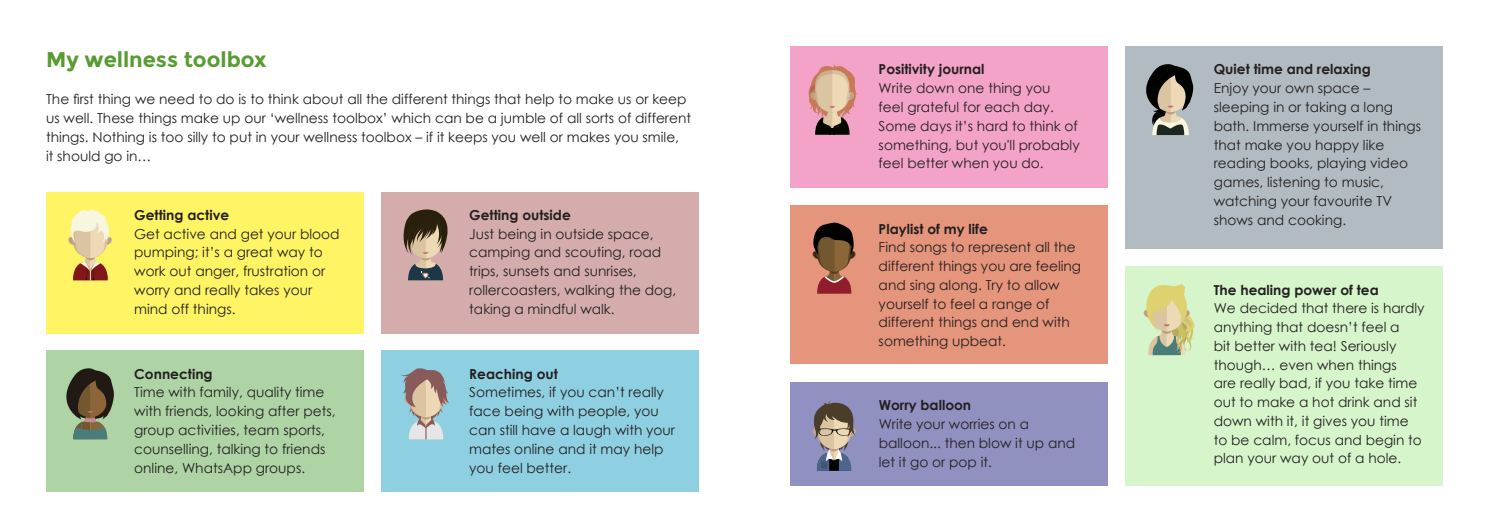
<style>
.page{position:relative;width:1489px;height:525px;background:#fff}
.page>*{position:absolute;margin:0;border:0;box-sizing:border-box;transform-origin:0 0}
.t1{font:700 21.25px "Montserrat";color:#589b31}
.t2{font:13.75px/18.8px "Century Gothic";color:#231f20}
.t3{font:700 13.75px "Century Gothic";color:#231f20}
</style>
<div class="page">
<div style="left:46px;top:191px;width:317px;height:142px;background:#fff463"></div>
<svg style="left:68px;top:209px;width:44px;height:71px"></svg>
<div style="left:381px;top:191px;width:317px;height:142px;background:#d4acac"></div>
<div style="left:46px;top:350px;width:317px;height:142px;background:#aed4a5"></div>
<div style="left:381px;top:350px;width:317px;height:142px;background:#8fcfe2"></div>
<div style="left:790px;top:46px;width:317px;height:142px;background:#f4a3c8"></div>
<div style="left:790px;top:205px;width:317px;height:159px;background:#e5957b"></div>
<svg style="left:403px;top:209px;width:45px;height:71px"></svg>
<svg style="left:401px;top:368px;width:48px;height:71px"></svg>
<svg style="left:808px;top:64px;width:49px;height:71px"></svg>
<div style="left:1125px;top:46px;width:317px;height:202px;background:#b2bbc1"></div>
<svg style="left:812px;top:222px;width:43px;height:71px"></svg>
<svg style="left:66px;top:368px;width:48px;height:71px"></svg>
<svg style="left:1146px;top:64px;width:47px;height:71px"></svg>
<div style="left:1125px;top:266px;width:317px;height:219px;background:#d6f5cb"></div>
<div style="left:790px;top:381px;width:317px;height:104px;background:#9191c1"></div>
<svg style="left:1143px;top:284px;width:52px;height:71px"></svg>
<svg style="left:812px;top:401px;width:43px;height:69px"></svg>
<p class="t1" style="left:46px;top:46px;width:222px">My wellness toolbox</p>
<p class="t2" style="left:46px;top:90px;width:646px">The first thing we need to do is to think about all the different things that help to make us or keep us well. These things make up our ‘wellness toolbox’ which can be a jumble of all sorts of different things. Nothing is too silly to put in your wellness toolbox – if it keeps you well or makes you smile,</p>
<p class="t2" style="left:46px;top:146px;width:107px">it should go in…</p>
<p class="t3" style="left:134px;top:204px;width:96px">Getting active</p>
<p class="t2" style="left:134px;top:224px;width:207px">Get active and get your blood pumping; it’s a great way to work out anger, frustration or worry and really takes your mind off things.</p>
<p class="t3" style="left:134px;top:363px;width:80px">Connecting</p>
<p class="t2" style="left:134px;top:382px;width:203px">Time with family, quality time with friends, looking after pets, group activities, team sports, counselling, talking to friends online, WhatsApp groups.</p>
<p class="t3" style="left:469px;top:204px;width:103px">Getting outside</p>
<p class="t2" style="left:469px;top:224px;width:208px">Just being in outside space, camping and scouting, road trips, sunsets and sunrises, rollercoasters, walking the dog, taking a mindful walk.</p>
<p class="t3" style="left:469px;top:363px;width:90px">Reaching out</p>
<p class="t2" style="left:469px;top:382px;width:207px">Sometimes, if you can’t really face being with people, you can still have a laugh with your mates online and it may help you feel better.</p>
<p class="t3" style="left:878px;top:59px;width:107px">Positivity journal</p>
<p class="t2" style="left:878px;top:79px;width:202px">Write down one thing you<br>feel grateful for each day.<br>Some days it’s hard to think of something, but you'll probably feel better when you do.</p>
<p class="t3" style="left:878px;top:218px;width:111px">Playlist of my life</p>
<p class="t2" style="left:878px;top:237px;width:204px">Find songs to represent all the different things you are feeling and sing along. Try to allow yourself to feel a range of different things and end with something upbeat.</p>
<p class="t3" style="left:878px;top:394px;width:94px">Worry balloon</p>
<p class="t2" style="left:878px;top:414px;width:198px">Write your worries on a balloon... then blow it up and let it go or pop it.</p>
<p class="t3" style="left:1213px;top:59px;width:159px">Quiet time and relaxing</p>
<p class="t2" style="left:1213px;top:79px;width:209px">Enjoy your own space – sleeping in or taking a long bath. Immerse yourself in things that make you happy like reading books, playing video games, listening to music, watching your favourite TV shows and cooking.</p>
<p class="t3" style="left:1213px;top:279px;width:166px">The healing power of tea</p>
<p class="t2" style="left:1213px;top:298px;width:212px">We decided that there is hardly anything that doesn’t feel a<br>bit better with tea! Seriously though… even when things<br>are really bad, if you take time out to make a hot drink and sit down with it, it gives you time to be calm, focus and begin to plan your way out of a hole.</p>
</div>
